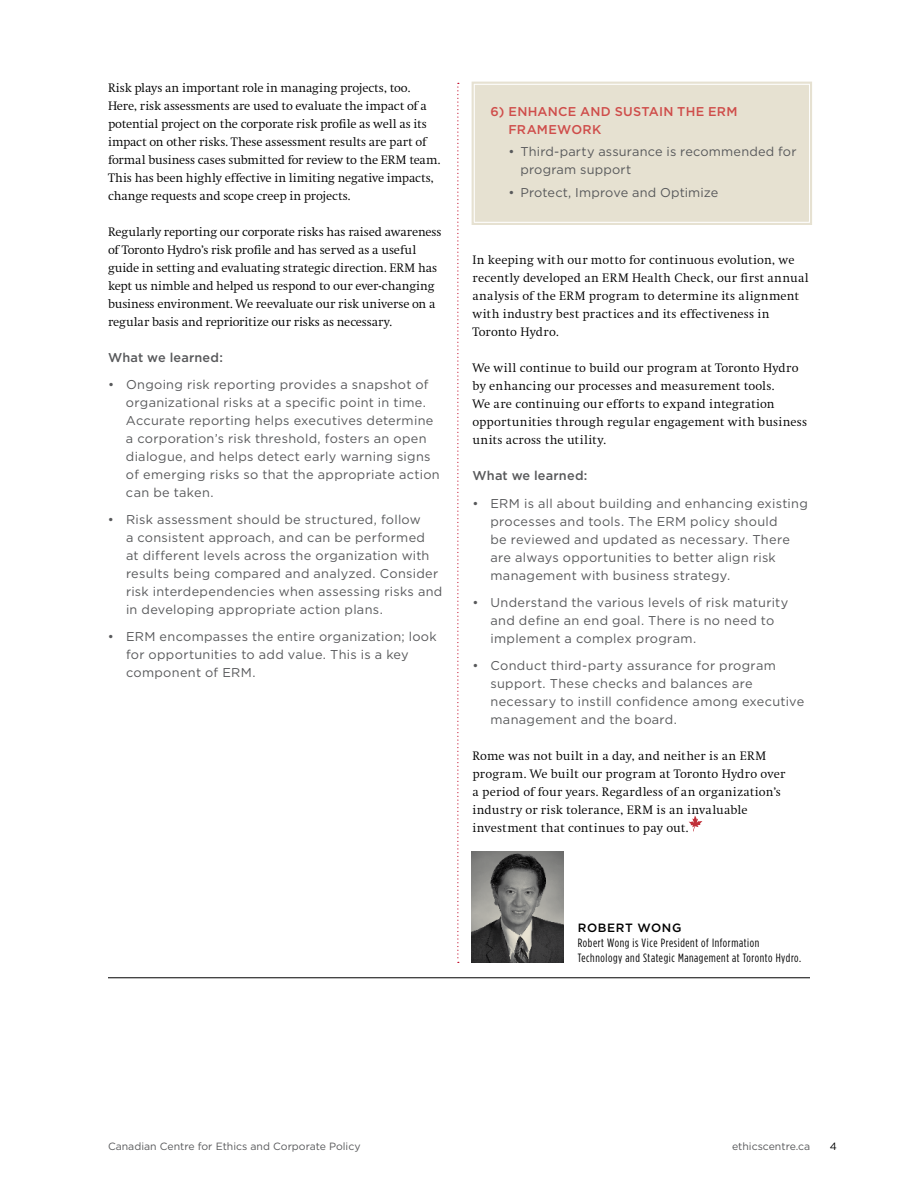
<style>
.page{position:relative;width:918px;height:1188px;background:#fff}
.page>*{position:absolute;margin:0;border:0;box-sizing:border-box;transform-origin:0 0}
.t1{font:300 12.75px/18px "Swift EF";color:#000}
.t2{font:12.75px/18px "Gotham HTF";letter-spacing:.025em;color:#58595b}
.t3{font:500 12.75px/18px "Gotham HTF";letter-spacing:.02em;color:#cf4d4a}
.t4{font:500 12.75px "Gotham HTF";letter-spacing:.015em;color:#58595b}
.t5{font:condensed 12px/15px "Gotham HTF";letter-spacing:.05em;color:#000}
.t6{font:500 12px "Gotham HTF";letter-spacing:.05em;color:#000}
.t7{font:10.5px "Gotham HTF";color:#58595b}
.t8{font:10.5px "Gotham HTF";color:#000}
</style>
<div class="page">
<div style="left:471px;top:81px;width:341px;height:144px;background:#e6e1d1"></div>
<div style="left:475px;top:85px;width:334px;height:137px;border:1px solid #e6e1d1"></div>
<div style="left:477px;top:87px;width:330px;height:133px;border:2px solid #e6e1d1"></div>
<svg style="left:689px;top:816px;width:13px;height:15px"></svg>
<svg style="left:457px;top:83px;width:2px;height:880px"></svg>
<hr style="left:108px;top:977px;width:702px;height:1px;background:#000">
<img style="left:471px;top:851px;width:93px;height:111px">
<p class="t1" style="left:108px;top:79px;width:334px">Risk plays an important role in managing projects, too.<br>Here, risk assessments are used to evaluate the impact of a potential project on the corporate risk profile as well as its impact on other risks. These assessment results are part of formal business cases submitted for review to the ERM team.<br>This has been highly effective in limiting negative impacts, change requests and scope creep in projects.</p>
<p class="t1" style="left:108px;top:223px;width:335px">Regularly reporting our corporate risks has raised awareness of Toronto Hydro’s risk profile and has served as a useful guide in setting and evaluating strategic direction. ERM has kept us nimble and helped us respond to our ever-changing business environment. We reevaluate our risk universe on a regular basis and reprioritize our risks as necessary.</p>
<p class="t4" style="left:108px;top:351px;width:116px">WHAT WE LEARNED:</p>
<p class="t2" style="left:126px;top:376px;width:315px;text-indent:-18px">• Ongoing risk reporting provides a snapshot of organizational risks at a specific point in time.<br>Accurate reporting helps executives determine a corporation’s risk threshold, fosters an open dialogue, and helps detect early warning signs of emerging risks so that the appropriate action can be taken.</p>
<p class="t2" style="left:126px;top:511px;width:318px;text-indent:-18px">• Risk assessment should be structured, follow<br>a consistent approach, and can be performed<br>at different levels across the organization with results being compared and analyzed. Consider risk interdependencies when assessing risks and in developing appropriate action plans.</p>
<p class="t2" style="left:126px;top:628px;width:312px;text-indent:-18px">• ERM encompasses the entire organization; look for opportunities to add value. This is a key component of ERM.</p>
<p class="t3" style="left:509px;top:102px;width:210px;text-indent:-18px">6) E NHANCE AND SUSTAIN TH E ERM<br>FRAMEWORK</p>
<p class="t2" style="left:521px;top:143px;width:278px;text-indent:-12px">• Third-party assurance is recommended for program support</p>
<p class="t2" style="left:509px;top:183px;width:211px">• Protect, Improve and Optimize</p>
<p class="t1" style="left:472px;top:252px;width:338px">In keeping with our motto for continuous evolution, we recently developed an ERM Health Check, our first annual analysis of the ERM program to determine its alignment with industry best practices and its effectiveness in Toronto Hydro.</p>
<p class="t1" style="left:472px;top:360px;width:336px">We will continue to build our program at Toronto Hydro by enhancing our processes and measurement tools.<br>We are continuing our efforts to expand integration opportunities through regular engagement with business units across the utility.</p>
<p class="t4" style="left:472px;top:469px;width:116px">WHAT WE LEARNED:</p>
<p class="t2" style="left:490px;top:494px;width:319px;text-indent:-18px">• ERM is all about building and enhancing existing processes and tools. The ERM policy should<br>be reviewed and updated as necessary. There are always opportunities to better align risk management with business strategy.</p>
<p class="t2" style="left:490px;top:593px;width:299px;text-indent:-18px">• Understand the various levels of risk maturity and define an end goal. There is no need to implement a complex program.</p>
<p class="t2" style="left:490px;top:656px;width:315px;text-indent:-18px">• Conduct third-party assurance for program support. These checks and balances are necessary to instill confidence among executive management and the board.</p>
<p class="t1" style="left:472px;top:747px;width:314px">Rome was not built in a day, and neither is an ERM program. We built our program at Toronto Hydro over a period of four years. Regardless of an organization’s industry or risk tolerance, ERM is an invaluable investment that continues to pay out.</p>
<p class="t6" style="left:578px;top:921px;width:105px">ROBERT WONG</p>
<p class="t5" style="left:578px;top:935px;width:225px">Robert Wong is Vice President of Information<br>Technology and Stategic Management at Toronto Hydro.</p>
<p class="t7" style="left:108px;top:1141px;width:254px">Canadian Centre for Ethics and Corporate Policy</p>
<p class="t7" style="left:732px;top:1141px;width:80px">ethicscentre.ca</p>
<p class="t8" style="left:830px;top:1141px;width:9px">4</p>
</div>
